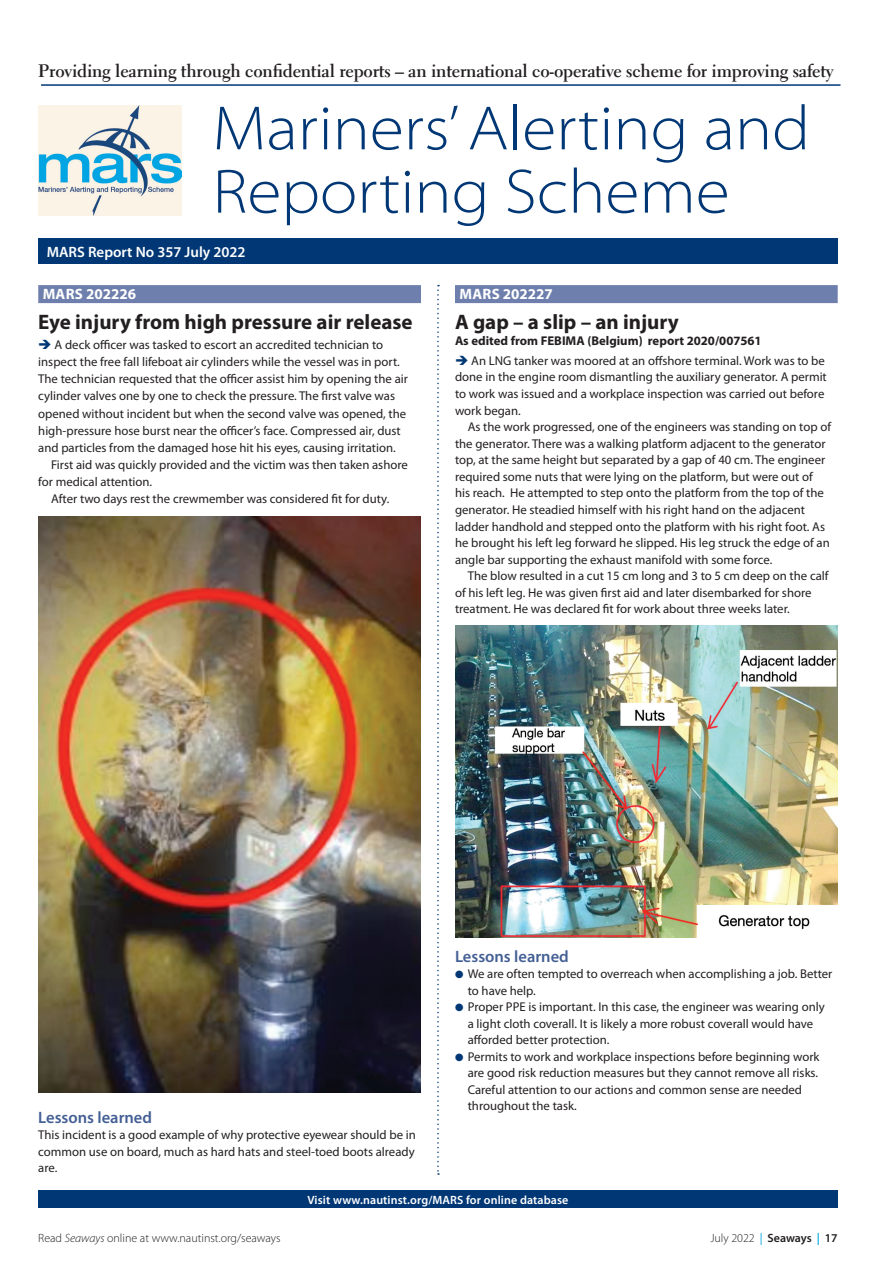
<style>
.page{position:relative;width:893px;height:1263px;background:#fff}
.page>*{position:absolute;margin:0;border:0;box-sizing:border-box;transform-origin:0 0}
.t1{font:300 semi-expanded 63px/63.3px "Myriad Pro";color:#013775}
.t2{font:700 21px "Myriad Pro";color:#231f20}
.t3{font:700 18px "Electra LT Std";letter-spacing:-.01em;color:#231f20}
.t4{font:600 16.5px "Myriad Pro";color:#435f94}
.t5{font:600 15px "Myriad Pro";color:#fff}
.t6{font:700 15px "Myriad Pro";color:#fff}
.t7{font:12.75px/16.5px "Myriad Pro";color:#231f20}
.t8{font:700 12.75px "Myriad Pro";color:#231f20}
.t9{font:300 12px "Myriad Pro";color:#231f20}
.t10{font:600 12px "Myriad Pro";letter-spacing:.01em;color:#fff}
.t11{font:600 12px "Myriad Pro";letter-spacing:-.005em;color:#231f20}
.s1{color:#013775}
.s2{font-style:italic}
.s3{font-weight:300}
.s4{font-weight:400;color:#00a5e3}
.s5{color:#00a5e3}
</style>
<div class="page">
<hr style="left:41px;top:84px;width:799px;height:2px;background:#013775">
<img style="left:38px;top:105px;width:144px;height:110px">
<div style="left:38px;top:238px;width:800px;height:26px;background:#013775"></div>
<svg style="left:437px;top:285px;width:2px;height:890px"></svg>
<div style="left:38px;top:1191px;width:800px;height:17px;background:#013775"></div>
<div style="left:38px;top:285px;width:383px;height:18px;background:#6e7fad"></div>
<div style="left:455px;top:285px;width:383px;height:18px;background:#6e7fad"></div>
<img style="left:38px;top:517px;width:383px;height:575px">
<img style="left:455px;top:625px;width:383px;height:312px">
<h3 class="t3" style="left:38px;top:59px;width:797px">Providing learning through confidential reports – an international co-operative scheme for improving safety</h3>
<h1 class="t1" style="left:213px;top:97px;width:599px">Mariners’ Alerting and<br>Reporting Scheme</h1>
<p class="t5" style="left:47px;top:242px;width:200px">MARS Report No 357 July 2022</p>
<p class="t6" style="left:43px;top:284px;width:95px">MARS 202226</p>
<h2 class="t2" style="left:38px;top:308px;width:376px">Eye injury from high pressure air release</h2>
<p class="t7" style="left:38px;top:337px;width:346px"><span class="s1">➔</span> A deck officer was tasked to escort an accredited technician to</p>
<p class="t7" style="left:38px;top:354px;width:363px">inspect the free fall lifeboat air cylinders while the vessel was in port.</p>
<p class="t7" style="left:38px;top:371px;width:371px">The technician requested that the officer assist him by opening the air</p>
<p class="t7" style="left:38px;top:388px;width:358px">cylinder valves one by one to check the pressure. The first valve was</p>
<p class="t7" style="left:38px;top:405px;width:369px">opened without incident but when the second valve was opened, the</p>
<p class="t7" style="left:38px;top:422px;width:364px">high-pressure hose burst near the officer’s face. Compressed air, dust</p>
<p class="t7" style="left:38px;top:439px;width:359px">and particles from the damaged hose hit his eyes, causing irritation.</p>
<p class="t7" style="left:51px;top:456px;width:358px">First aid was quickly provided and the victim was then taken ashore</p>
<p class="t7" style="left:38px;top:473px;width:115px">for medical attention.</p>
<p class="t7" style="left:51px;top:490px;width:340px">After two days rest the crewmember was considered fit for duty.</p>
<p class="t6" style="left:459px;top:284px;width:95px">MARS 202227</p>
<h2 class="t2" style="left:455px;top:308px;width:225px">A gap – a slip – an injury</h2>
<p class="t8" style="left:455px;top:333px;width:308px">As edited from FEBIMA (Belgium) report 2020/007561</p>
<p class="t7" style="left:455px;top:352px;width:373px"><span class="s1">➔</span> An LNG tanker was moored at an offshore terminal. Work was to be done in the engine room dismantling the auxiliary generator. A permit to work was issued and a workplace inspection was carried out before work began.</p>
<p class="t7" style="left:455px;top:418px;width:378px;text-indent:13px">As the work progressed, one of the engineers was standing on top of the generator. There was a walking platform adjacent to the generator top, at the same height but separated by a gap of 40 cm. The engineer required some nuts that were lying on the platform, but were out of his reach. He attempted to step onto the platform from the top of the generator. He steadied himself with his right hand on the adjacent ladder handhold and stepped onto the platform with his right foot. As he brought his left leg forward he slipped. His leg struck the edge of an angle bar supporting the exhaust manifold with some force.</p>
<p class="t7" style="left:455px;top:567px;width:375px;text-indent:13px">The blow resulted in a cut 15 cm long and 3 to 5 cm deep on the calf of his left leg. He was given first aid and later disembarked for shore treatment. He was declared fit for work about three weeks later.</p>
<p class="t4" style="left:38px;top:1107px;width:115px">Lessons learned</p>
<p class="t7" style="left:38px;top:1126px;width:379px;text-align:justify">This incident is a good example of why protective eyewear should be in common use on board, much as hard hats and steel-toed boots already are.</p>
<p class="t4" style="left:455px;top:946px;width:115px">Lessons learned</p>
<p class="t7" style="left:468px;top:965px;width:366px;text-indent:-13px"><span class="s1">●</span> We are often tempted to overreach when accomplishing a job. Better to have help.</p>
<p class="t7" style="left:468px;top:998px;width:358px;text-indent:-13px"><span class="s1">●</span> Proper PPE is important. In this case, the engineer was wearing only a light cloth coverall. It is likely a more robust coverall would have afforded better protection.</p>
<p class="t7" style="left:468px;top:1048px;width:353px;text-indent:-13px"><span class="s1">●</span> Permits to work and workplace inspections before beginning work are good risk reduction measures but they cannot remove all risks.<br>Careful attention to our actions and common sense are needed throughout the task.</p>
<p class="t10" style="left:307px;top:1192px;width:262px">Visit www.nautinst.org/MARS for online database</p>
<p class="t9" style="left:38px;top:1231px;width:244px">Read <span class="s2">Seaways</span> online at www.nautinst.org/seaways</p>
<p class="t11" style="left:710px;top:1230px;width:129px"><span class="s3">July 2022</span> <span class="s4">|</span> Seaways <span class="s5">|</span> 17</p>
</div>
